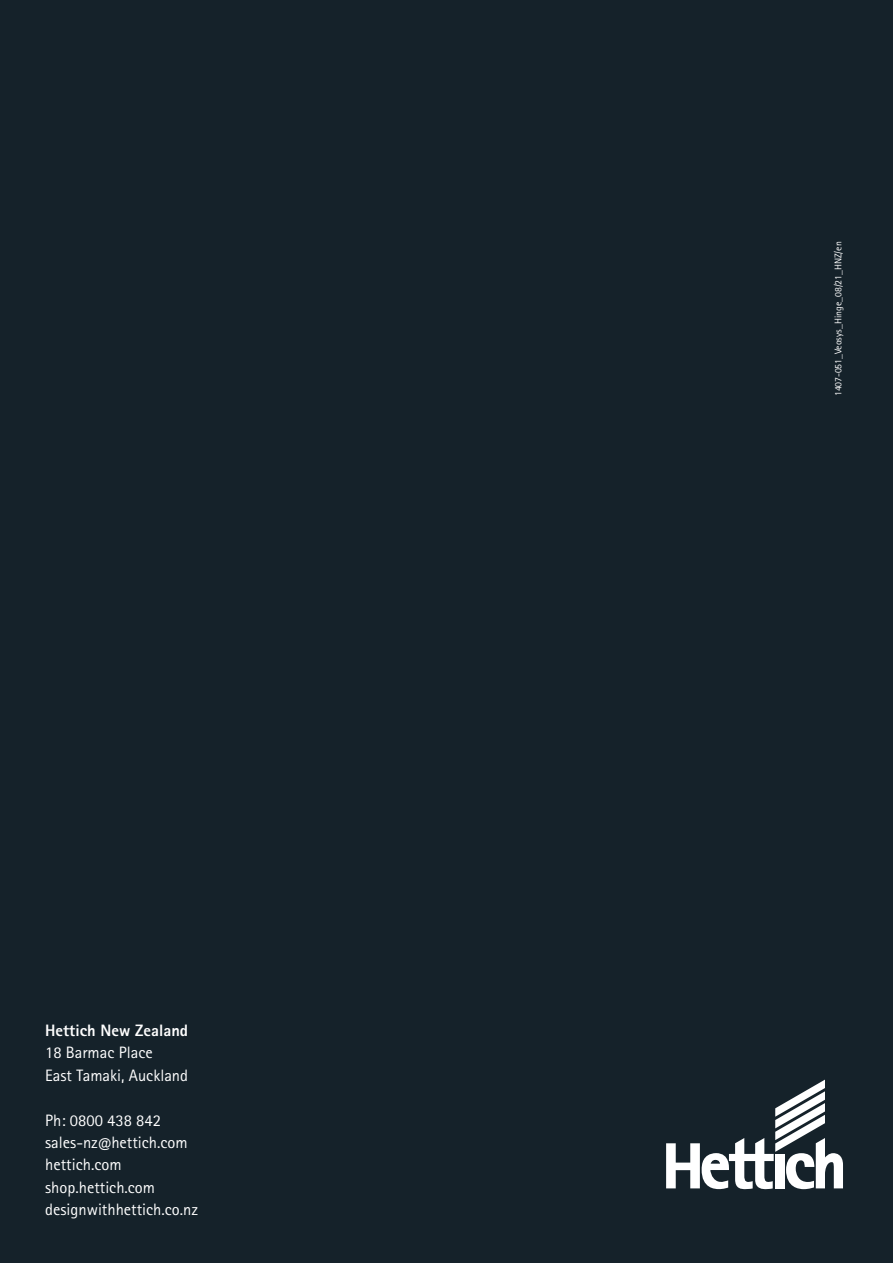
<style>
.page{position:relative;width:893px;height:1263px;background:#15222a}
.page>*{position:absolute;margin:0;border:0;box-sizing:border-box;transform-origin:0 0}
.t1{font:16.5px/22.4px "Rotis Sans Serif Pro Cyr";color:#fff}
.t2{font:800 16.5px "Rotis Sans Serif Pro Cyr";color:#fff}
.t3{font:9.75px "Rotis Sans Serif Pro Cyr";color:#fff}
</style>
<div class="page">
<svg style="left:666px;top:1079px;width:177px;height:110px"></svg>
<div style="left:775px;top:1154px;width:9px;height:34px;background:#fff"></div>
<p class="t2" style="left:45px;top:1025px;width:144px">Hettich New Zealand</p>
<p class="t1" style="left:45px;top:1043px;width:144px">18 Barmac Place<br>East Tamaki, Auckland</p>
<p class="t1" style="left:45px;top:1110px;width:155px">Ph: 0800 438 842 sales-nz@hettich.com hettich.com shop.hettich.com designwithhettich.co.nz</p>
<p class="t3" style="left:834px;top:396px;width:156px;rotate:-90deg">1407-051_Veosys_Hinge_08/21_HNZ/en</p>
</div>
